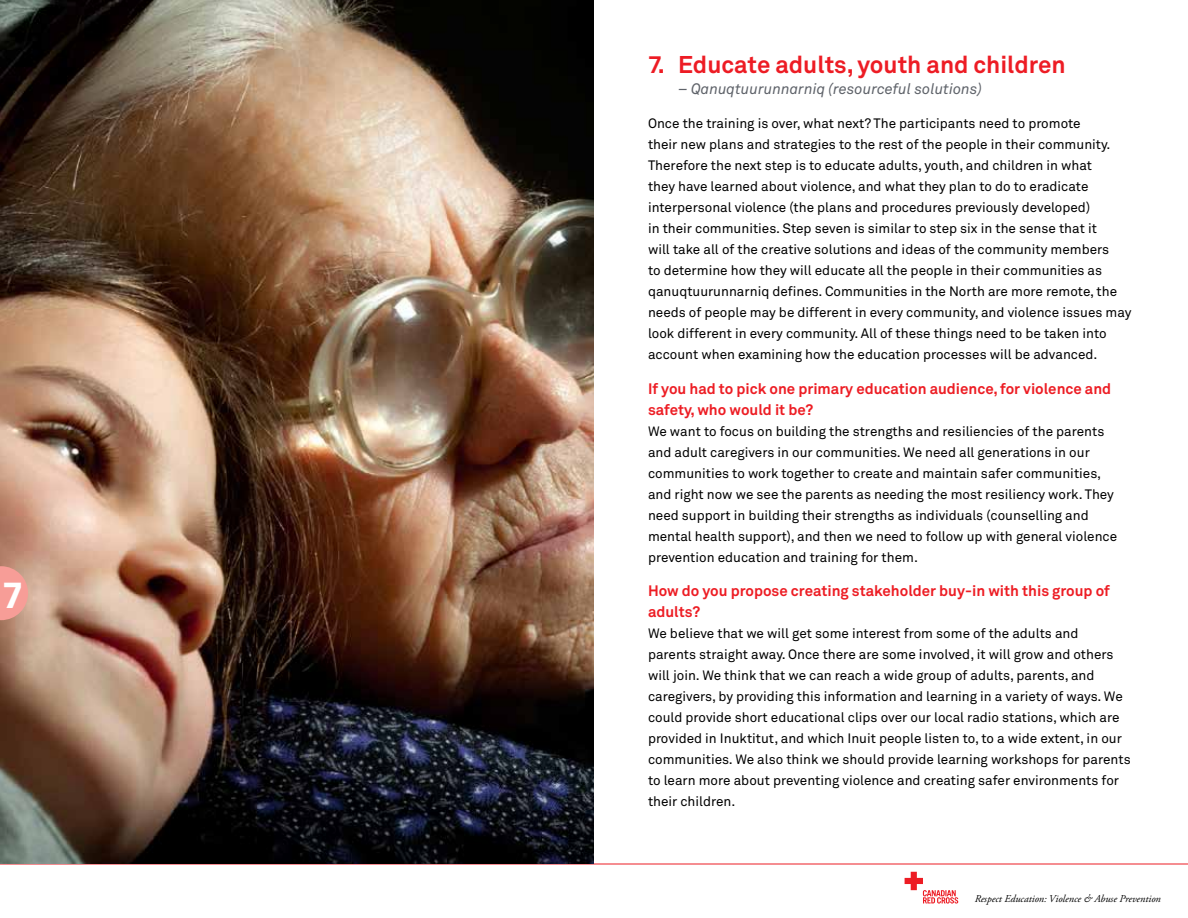
<style>
.page{position:relative;width:1188px;height:918px;background:#fff}
.page>*{position:absolute;margin:0;border:0;box-sizing:border-box;transform-origin:0 0}
.t1{font:700 36px "Zurich BT";color:#fff}
.t2{font:700 24px "Akkurat Office";color:#ed1c24}
.t3{font:700 15px/21px "Akkurat Office";color:#ed1d24}
.t4{font:italic 15px "Akkurat Office";color:#5f636a}
.t5{font:13.5px/21px "Akkurat Office";color:#000}
.t6{font:italic 10.5px "Adobe Garamond Pro";color:#000}
</style>
<div class="page">
<hr style="left:0;top:864px;width:1188px;height:1px;background:#ed1d24">
<svg style="left:904px;top:871px;width:55px;height:33px"></svg>
<img style="left:0;top:0;width:594px;height:864px">
<svg style="left:0;top:566px;width:28px;height:54px;background:#ec9d94"></svg>
<h1 class="t1" style="left:3px;top:573px;width:21px">7</h1>
<h2 class="t2" style="left:648px;top:49px;width:419px">7. Educate adults, youth and children</h2>
<p class="t4" style="left:678px;top:80px;width:305px">– Qanuqtuurunnarniq (resourceful solutions)</p>
<p class="t5" style="left:648px;top:113px;width:485px">Once the training is over, what next? The participants need to promote<br>their new plans and strategies to the rest of the people in their community.<br>Therefore the next step is to educate adults, youth, and children in what<br>they have learned about violence, and what they plan to do to eradicate interpersonal violence (the plans and procedures previously developed)<br>in their communities. Step seven is similar to step six in the sense that it<br>will take all of the creative solutions and ideas of the community members<br>to determine how they will educate all the people in their communities as qanuqtuurunnarniq defines. Communities in the North are more remote, the needs of people may be different in every community, and violence issues may look different in every community. All of these things need to be taken into account when examining how the education processes will be advanced.</p>
<p class="t3" style="left:648px;top:378px;width:465px">If you had to pick one primary education audience, for violence and safety, who would it be?</p>
<p class="t5" style="left:648px;top:421px;width:471px">We want to focus on building the strengths and resiliencies of the parents and adult caregivers in our communities. We need all generations in our communities to work together to create and maintain safer communities, and right now we see the parents as needing the most resiliency work. They need support in building their strengths as individuals (counselling and mental health support), and then we need to follow up with general violence prevention education and training for them.</p>
<p class="t3" style="left:648px;top:581px;width:463px">How do you propose creating stakeholder buy-in with this group of adults?</p>
<p class="t5" style="left:648px;top:623px;width:484px">We believe that we will get some interest from some of the adults and<br>parents straight away. Once there are some involved, it will grow and others will join. We think that we can reach a wide group of adults, parents, and caregivers, by providing this information and learning in a variety of ways. We could provide short educational clips over our local radio stations, which are provided in Inuktitut, and which Inuit people listen to, to a wide extent, in our communities. We also think we should provide learning workshops for parents to learn more about preventing violence and creating safer environments for their children.</p>
<p class="t6" style="left:975px;top:892px;width:188px">Respect Education: Violence &amp; Abuse Prevention</p>
</div>
